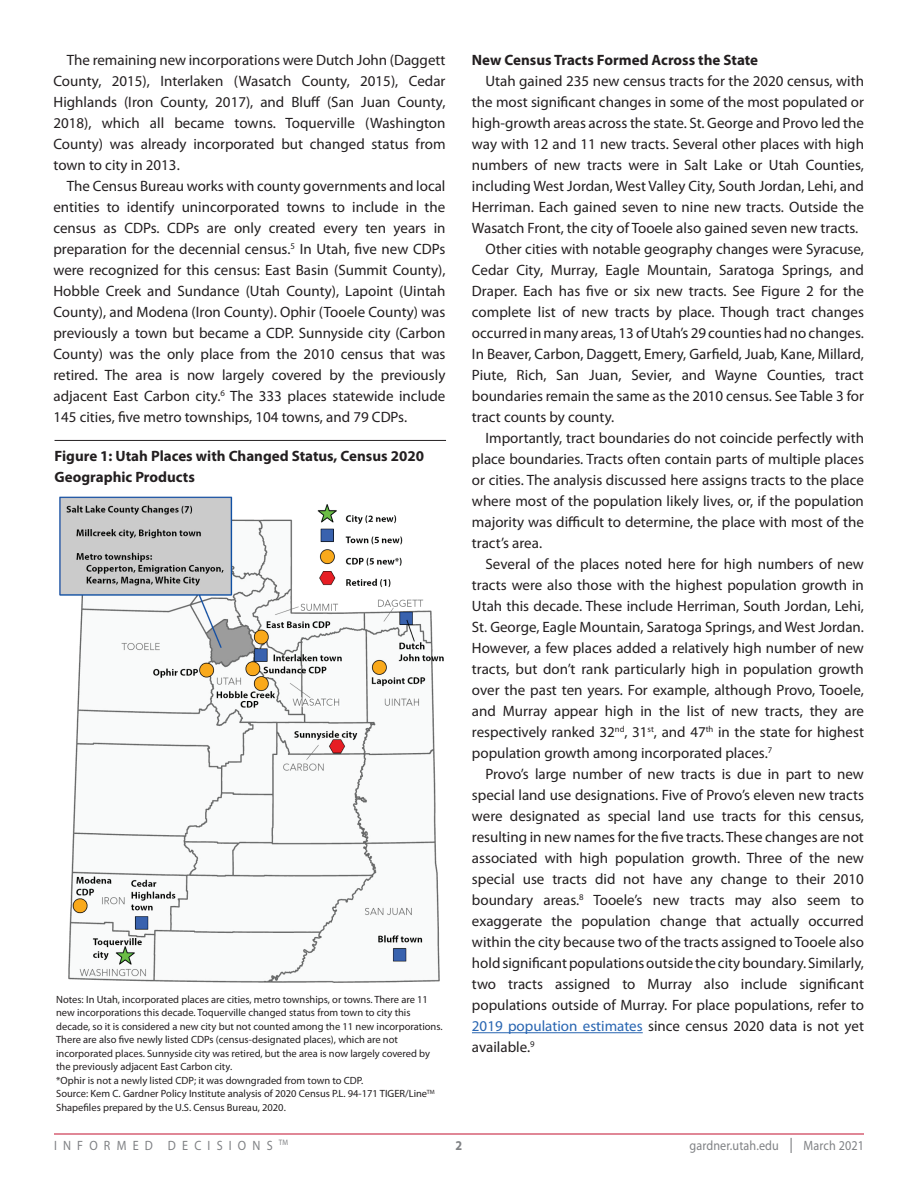
<style>
.page{position:relative;width:918px;height:1188px;background:#fff}
.page>*{position:absolute;margin:0;border:0;box-sizing:border-box;transform-origin:0 0}
.t1{font:15px/21px "Myriad Pro";color:#231f20;text-align:justify}
.t2{font:700 15px/21px "Myriad Pro";color:#231f20}
.t3{font:13.5px "Myriad Pro";letter-spacing:.01em;color:#808285;scale:.9 1}
.t4{font:13.5px "Myriad Pro";letter-spacing:.51em;color:#808285;scale:.9 1}
.t5{font:700 13.5px "Myriad Pro";color:#808285;scale:.9 1}
.t6{font:10.5px/13.5px "Myriad Pro";color:#231f20}
.s1{color:#2865b1}
.s2{font-size:22.35px}
</style>
<div class="page">
<hr style="left:54px;top:1134px;width:810px;height:1px;background:#c3102e">
<hr style="left:472px;top:1032px;width:171px;height:1px;background:#2865b1">
<hr style="left:55px;top:440px;width:391px;height:1px;background:#231f20">
<img style="left:59px;top:496px;width:384px;height:487px">
<p class="t1" style="left:53px;top:49px;width:394px;text-indent:14px">The remaining new incorporations were Dutch John (Daggett County, 2015), Interlaken (Wasatch County, 2015), Cedar Highlands (Iron County, 2017), and Bluff (San Juan County, 2018), which all became towns. Toquerville (Washington County) was already incorporated but changed status from town to city in 2013.</p>
<p class="t1" style="left:53px;top:175px;width:394px;text-indent:14px">The Census Bureau works with county governments and local entities to identify unincorporated towns to include in the census as CDPs. CDPs are only created every ten years in preparation for the decennial census.<sup>5</sup> In Utah, five new CDPs were recognized for this census: East Basin (Summit County), Hobble Creek and Sundance (Utah County), Lapoint (Uintah County), and Modena (Iron County). Ophir (Tooele County) was previously a town but became a CDP. Sunnyside city (Carbon County) was the only place from the 2010 census that was retired. The area is now largely covered by the previously adjacent East Carbon city.<sup>6</sup> The 333 places statewide include 145 cities, five metro townships, 104 towns, and 79 CDPs.</p>
<p class="t2" style="left:55px;top:445px;width:371px">Figure 1: Utah Places with Changed Status, Census 2020<br>Geographic Products</p>
<p class="t6" style="left:56px;top:992px;width:388px">Notes: In Utah, incorporated places are cities, metro townships, or towns. There are 11 new incorporations this decade. Toquerville changed status from town to city this decade, so it is considered a new city but not counted among the 11 new incorporations.<br>There are also five newly listed CDPs (census-designated places), which are not incorporated places. Sunnyside city was retired, but the area is now largely covered by the previously adjacent East Carbon city.<br>*Ophir is not a newly listed CDP; it was downgraded from town to CDP.<br>Source: Kem C. Gardner Policy Institute analysis of 2020 Census P.L. 94-171 TIGER/Line<sup>TM </sup>Shapefiles prepared by the U.S. Census Bureau, 2020.</p>
<p class="t2" style="left:472px;top:49px;width:288px">New Census Tracts Formed Across the State</p>
<p class="t1" style="left:485px;top:70px;width:380px">Utah gained 235 new census tracts for the 2020 census, with</p>
<p class="t1" style="left:472px;top:91px;width:394px">the most significant changes in some of the most populated or</p>
<p class="t1" style="left:472px;top:112px;width:394px">high-growth areas across the state. St. George and Provo led the</p>
<p class="t1" style="left:472px;top:133px;width:394px">way with 12 and 11 new tracts. Several other places with high</p>
<p class="t1" style="left:472px;top:154px;width:394px">numbers of new tracts were in Salt Lake or Utah Counties,</p>
<p class="t1" style="left:472px;top:175px;width:394px">including West Jordan, West Valley City, South Jordan, Lehi, and</p>
<p class="t1" style="left:472px;top:196px;width:393px">Herriman. Each gained seven to nine new tracts. Outside the</p>
<p class="t1" style="left:472px;top:217px;width:388px">Wasatch Front, the city of Tooele also gained seven new tracts.</p>
<p class="t1" style="left:485px;top:238px;width:380px">Other cities with notable geography changes were Syracuse,</p>
<p class="t1" style="left:472px;top:259px;width:394px">Cedar City, Murray, Eagle Mountain, Saratoga Springs, and</p>
<p class="t1" style="left:472px;top:280px;width:394px">Draper. Each has five or six new tracts. See Figure 2 for the</p>
<p class="t1" style="left:472px;top:301px;width:394px">complete list of new tracts by place. Though tract changes</p>
<p class="t1" style="left:472px;top:322px;width:394px">occurred in many areas, 13 of Utah’s 29 counties had no changes.</p>
<p class="t1" style="left:472px;top:343px;width:394px">In Beaver, Carbon, Daggett, Emery, Garfield, Juab, Kane, Millard,</p>
<p class="t1" style="left:472px;top:364px;width:393px">Piute, Rich, San Juan, Sevier, and Wayne Counties, tract</p>
<p class="t1" style="left:472px;top:385px;width:394px">boundaries remain the same as the 2010 census. See Table 3 for</p>
<p class="t1" style="left:472px;top:406px;width:144px">tract counts by county.</p>
<p class="t1" style="left:485px;top:427px;width:380px">Importantly, tract boundaries do not coincide perfectly with</p>
<p class="t1" style="left:472px;top:448px;width:394px">place boundaries. Tracts often contain parts of multiple places</p>
<p class="t1" style="left:472px;top:469px;width:394px">or cities. The analysis discussed here assigns tracts to the place</p>
<p class="t1" style="left:472px;top:490px;width:394px">where most of the population likely lives, or, if the population</p>
<p class="t1" style="left:472px;top:511px;width:394px">majority was difficult to determine, the place with most of the</p>
<p class="t1" style="left:472px;top:532px;width:72px">tract’s area.</p>
<p class="t1" style="left:485px;top:553px;width:380px">Several of the places noted here for high numbers of new</p>
<p class="t1" style="left:472px;top:574px;width:393px">tracts were also those with the highest population growth in</p>
<p class="t1" style="left:472px;top:595px;width:394px">Utah this decade. These include Herriman, South Jordan, Lehi,</p>
<p class="t1" style="left:472px;top:616px;width:394px">St. George, Eagle Mountain, Saratoga Springs, and West Jordan.</p>
<p class="t1" style="left:472px;top:637px;width:394px">However, a few places added a relatively high number of new</p>
<p class="t1" style="left:472px;top:658px;width:393px">tracts, but don’t rank particularly high in population growth</p>
<p class="t1" style="left:472px;top:679px;width:394px">over the past ten years. For example, although Provo, Tooele,</p>
<p class="t1" style="left:472px;top:700px;width:393px">and Murray appear high in the list of new tracts, they are</p>
<p class="t1" style="left:472px;top:721px;width:394px">respectively ranked 32<sup>nd</sup>, 31<sup>st</sup>, and 47<sup>th</sup> in the state for highest</p>
<p class="t1" style="left:472px;top:742px;width:302px">population growth among incorporated places.<sup>7</sup></p>
<p class="t1" style="left:485px;top:763px;width:380px">Provo’s large number of new tracts is due in part to new</p>
<p class="t1" style="left:472px;top:784px;width:394px">special land use designations. Five of Provo’s eleven new tracts</p>
<p class="t1" style="left:472px;top:805px;width:394px">were designated as special land use tracts for this census,</p>
<p class="t1" style="left:472px;top:826px;width:393px">resulting in new names for the five tracts. These changes are not</p>
<p class="t1" style="left:472px;top:847px;width:394px">associated with high population growth. Three of the new</p>
<p class="t1" style="left:472px;top:868px;width:394px">special use tracts did not have any change to their 2010</p>
<p class="t1" style="left:472px;top:889px;width:394px">boundary areas.<sup>8</sup> Tooele’s new tracts may also seem to</p>
<p class="t1" style="left:472px;top:910px;width:394px">exaggerate the population change that actually occurred</p>
<p class="t1" style="left:472px;top:931px;width:394px">within the city because two of the tracts assigned to Tooele also</p>
<p class="t1" style="left:472px;top:952px;width:394px">hold significant populations outside the city boundary. Similarly,</p>
<p class="t1" style="left:472px;top:973px;width:394px">two tracts assigned to Murray also include significant</p>
<p class="t1" style="left:472px;top:994px;width:394px">populations outside of Murray. For place populations, refer to</p>
<p class="t1" style="left:472px;top:1015px;width:394px"><span class="s1">2019 population estimates</span> since census 2020 data is not yet</p>
<p class="t1" style="left:472px;top:1036px;width:64px">available.<sup>9</sup></p>
<p class="t4" style="left:54px;top:1137px;width:262px">INFORMED DECISIONS <sup>TM</sup></p>
<p class="t5" style="left:456px;top:1136px;width:9px">2</p>
<p class="t3" style="left:690px;top:1137px;width:195px">gardner.utah.edu <span class="s2">I</span> March 2021</p>
</div>
